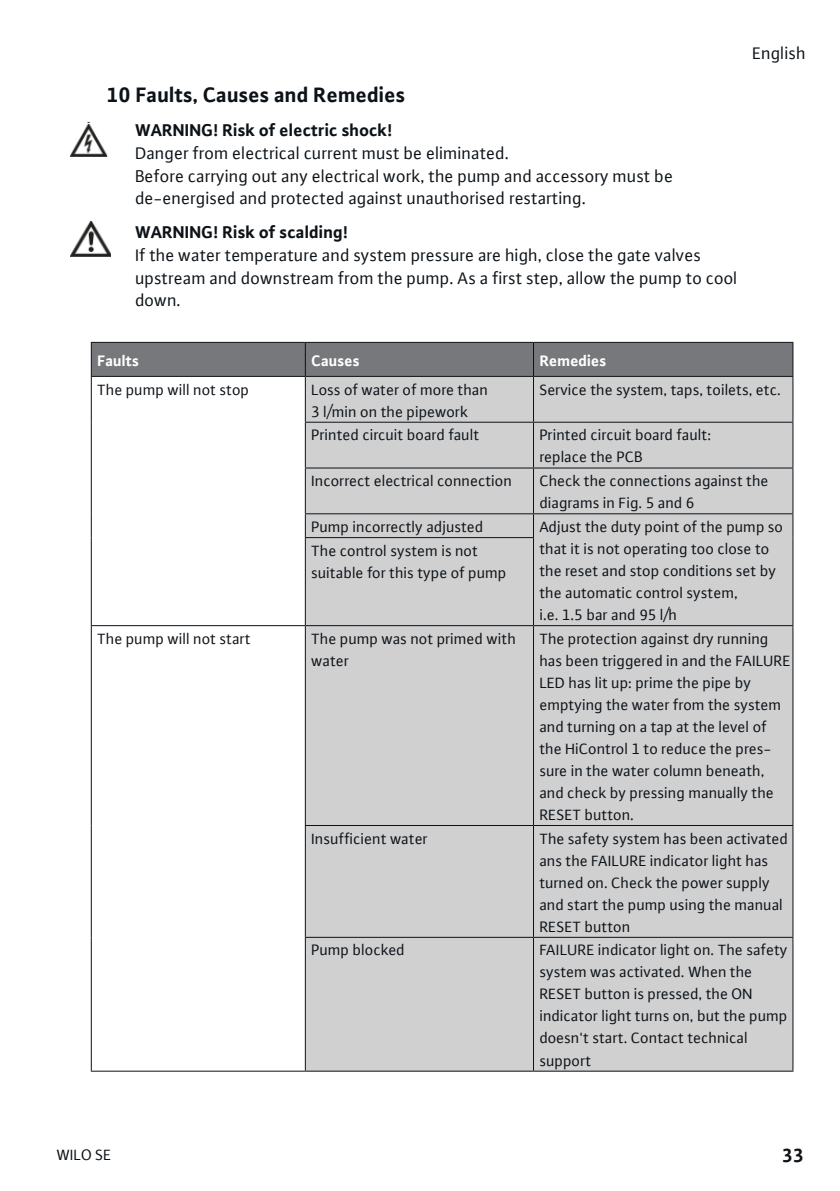
<style>
.page{position:relative;width:840px;height:1191px;background:#fff}
.page>*{position:absolute;margin:0;border:0;box-sizing:border-box;transform-origin:0 0}
.t1{font:700 22px "WILO Plus FM";color:#0c1217}
.t2{font:700 20px "WILO Plus FM";color:#0c1217}
.Text{font:18px/22.6px "WILO Plus FM";color:#0c1217}
.Text-2{font:16px/22px "WILO Plus FM";color:#0c1217}
.t3{font:700 16px "WILO Plus FM";color:#fff}
.s1{font-weight:700}
</style>
<div class="page">
<img style="left:71px;top:221px;width:39px;height:36px">
<img style="left:70px;top:124px;width:38px;height:32px">
<div style="left:92px;top:343px;width:700px;height:33px;background:#77787b"></div>
<svg style="left:92px;top:377px;width:213px;height:693px"></svg>
<div style="left:306px;top:377px;width:486px;height:693px;background:#d0d0d1"></div>
<hr style="left:91px;top:342px;width:214px;height:1px;background:#0c1217">
<hr style="left:91px;top:343px;width:1px;height:33px;background:#0c1217">
<hr style="left:305px;top:342px;width:228px;height:1px;background:#0c1217">
<hr style="left:305px;top:343px;width:1px;height:33px;background:#0c1217">
<hr style="left:533px;top:342px;width:260px;height:1px;background:#0c1217">
<hr style="left:532px;top:343px;width:1px;height:33px;background:#0c1217">
<hr style="left:792px;top:343px;width:1px;height:33px;background:#0c1217">
<hr style="left:91px;top:376px;width:214px;height:1px;background:#0c1217">
<hr style="left:91px;top:377px;width:1px;height:45px;background:#0c1217">
<hr style="left:305px;top:376px;width:228px;height:1px;background:#0c1217">
<hr style="left:305px;top:377px;width:1px;height:45px;background:#0c1217">
<hr style="left:533px;top:376px;width:260px;height:1px;background:#0c1217">
<hr style="left:532px;top:377px;width:1px;height:45px;background:#0c1217">
<hr style="left:792px;top:377px;width:1px;height:45px;background:#0c1217">
<hr style="left:91px;top:422px;width:1px;height:46px;background:#0c1217">
<hr style="left:305px;top:422px;width:228px;height:1px;background:#0c1217">
<hr style="left:305px;top:423px;width:1px;height:44px;background:#0c1217">
<hr style="left:533px;top:422px;width:260px;height:1px;background:#0c1217">
<hr style="left:532px;top:423px;width:1px;height:44px;background:#0c1217">
<hr style="left:792px;top:423px;width:1px;height:44px;background:#0c1217">
<hr style="left:91px;top:468px;width:1px;height:46px;background:#0c1217">
<hr style="left:305px;top:467px;width:228px;height:1px;background:#0c1217">
<hr style="left:305px;top:468px;width:1px;height:45px;background:#0c1217">
<hr style="left:533px;top:467px;width:260px;height:1px;background:#0c1217">
<hr style="left:532px;top:468px;width:1px;height:45px;background:#0c1217">
<hr style="left:792px;top:468px;width:1px;height:45px;background:#0c1217">
<svg style="left:91px;top:514px;width:1px;height:23px"></svg>
<hr style="left:305px;top:513px;width:228px;height:1px;background:#0c1217">
<svg style="left:305px;top:514px;width:1px;height:23px"></svg>
<hr style="left:533px;top:513px;width:260px;height:1px;background:#0c1217">
<svg style="left:532px;top:514px;width:1px;height:23px"></svg>
<svg style="left:792px;top:514px;width:1px;height:23px"></svg>
<hr style="left:91px;top:537px;width:1px;height:88px;background:#0c1217">
<hr style="left:305px;top:537px;width:228px;height:1px;background:#0c1217">
<hr style="left:305px;top:538px;width:1px;height:87px;background:#0c1217">
<hr style="left:532px;top:538px;width:1px;height:87px;background:#0c1217">
<hr style="left:792px;top:537px;width:1px;height:88px;background:#0c1217">
<hr style="left:91px;top:625px;width:214px;height:1px;background:#0c1217">
<hr style="left:91px;top:626px;width:1px;height:199px;background:#0c1217">
<hr style="left:305px;top:625px;width:228px;height:1px;background:#0c1217">
<hr style="left:305px;top:626px;width:1px;height:199px;background:#0c1217">
<hr style="left:533px;top:625px;width:260px;height:1px;background:#0c1217">
<hr style="left:532px;top:626px;width:1px;height:199px;background:#0c1217">
<hr style="left:792px;top:626px;width:1px;height:199px;background:#0c1217">
<hr style="left:91px;top:825px;width:1px;height:112px;background:#0c1217">
<hr style="left:305px;top:825px;width:228px;height:1px;background:#0c1217">
<hr style="left:305px;top:826px;width:1px;height:110px;background:#0c1217">
<hr style="left:533px;top:825px;width:260px;height:1px;background:#0c1217">
<hr style="left:532px;top:826px;width:1px;height:110px;background:#0c1217">
<hr style="left:792px;top:826px;width:1px;height:110px;background:#0c1217">
<hr style="left:91px;top:937px;width:1px;height:133px;background:#0c1217">
<hr style="left:305px;top:936px;width:228px;height:1px;background:#0c1217">
<hr style="left:305px;top:937px;width:1px;height:133px;background:#0c1217">
<hr style="left:533px;top:936px;width:260px;height:1px;background:#0c1217">
<hr style="left:532px;top:937px;width:1px;height:133px;background:#0c1217">
<hr style="left:792px;top:937px;width:1px;height:133px;background:#0c1217">
<hr style="left:91px;top:1070px;width:214px;height:1px;background:#0c1217">
<hr style="left:305px;top:1070px;width:228px;height:1px;background:#0c1217">
<hr style="left:533px;top:1070px;width:260px;height:1px;background:#0c1217">
<p class="t1" style="left:107px;top:80px;width:300px">10 Faults, Causes and Remedies</p>
<p class="Text" style="left:135px;top:119px;width:375px"><span class="s1">WARNING! Risk of electric shock!<br></span>Danger from electrical current must be eliminated.</p>
<p class="Text" style="left:135px;top:164px;width:539px">Before carrying out any electrical work, the pump and accessory must be de-energised and protected against unauthorised restarting.</p>
<p class="Text" style="left:135px;top:221px;width:603px"><span class="s1">WARNING! Risk of scalding!<br></span>If the water temperature and system pressure are high, close the gate valves upstream and downstream from the pump. As a first step, allow the pump to cool down.</p>
<p class="Text" style="left:752px;top:42px;width:55px">English</p>
<p class="t3" style="left:97px;top:350px;width:43px">Faults</p>
<p class="t3" style="left:311px;top:350px;width:50px">Causes</p>
<p class="t3" style="left:539px;top:350px;width:68px">Remedies</p>
<p class="Text-2" style="left:97px;top:378px;width:153px">The pump will not stop</p>
<p class="Text-2" style="left:311px;top:378px;width:178px">Loss of water of more than<br>3 l/min on the pipework</p>
<p class="Text-2" style="left:539px;top:378px;width:243px">Service the system, taps, toilets, etc.</p>
<p class="Text-2" style="left:311px;top:424px;width:169px">Printed circuit board fault</p>
<p class="Text-2" style="left:539px;top:424px;width:173px">Printed circuit board fault: replace the PCB</p>
<p class="Text-2" style="left:311px;top:469px;width:202px">Incorrect electrical connection</p>
<p class="Text-2" style="left:539px;top:469px;width:230px">Check the connections against the diagrams in Fig. 5 and 6</p>
<p class="Text-2" style="left:311px;top:515px;width:174px">Pump incorrectly adjusted</p>
<p class="Text-2" style="left:539px;top:515px;width:245px">Adjust the duty point of the pump so that it is not operating too close to the reset and stop conditions set by the automatic control system,<br>i.e. 1.5 bar and 95 l/h</p>
<p class="Text-2" style="left:311px;top:539px;width:197px">The control system is not suitable for this type of pump</p>
<p class="Text-2" style="left:97px;top:627px;width:155px">The pump will not start</p>
<p class="Text-2" style="left:311px;top:627px;width:206px">The pump was not primed with water</p>
<p class="Text-2" style="left:539px;top:627px;width:253px">The protection against dry running has been triggered in and the FAILURE<br>LED has lit up: prime the pipe by emptying the water from the system and turning on a tap at the level of the HiControl 1 to reduce the pres&shy;sure in the water column beneath, and check by pressing manually the<br>RESET button.</p>
<p class="Text-2" style="left:311px;top:827px;width:118px">Insufficient water</p>
<p class="Text-2" style="left:539px;top:827px;width:250px">The safety system has been activated ans the FAILURE indicator light has turned on. Check the power supply and start the pump using the manual<br>RESET button</p>
<p class="Text-2" style="left:311px;top:939px;width:95px">Pump blocked</p>
<p class="Text-2" style="left:539px;top:939px;width:249px">FAILURE indicator light on. The safety system was activated. When the<br>RESET button is pressed, the ON indicator light turns on, but the pump doesn't start. Contact technical support</p>
<p class="Text-2" style="left:57px;top:1143px;width:56px">WILO SE</p>
<p class="t2" style="left:781px;top:1141px;width:23px">33</p>
</div>
